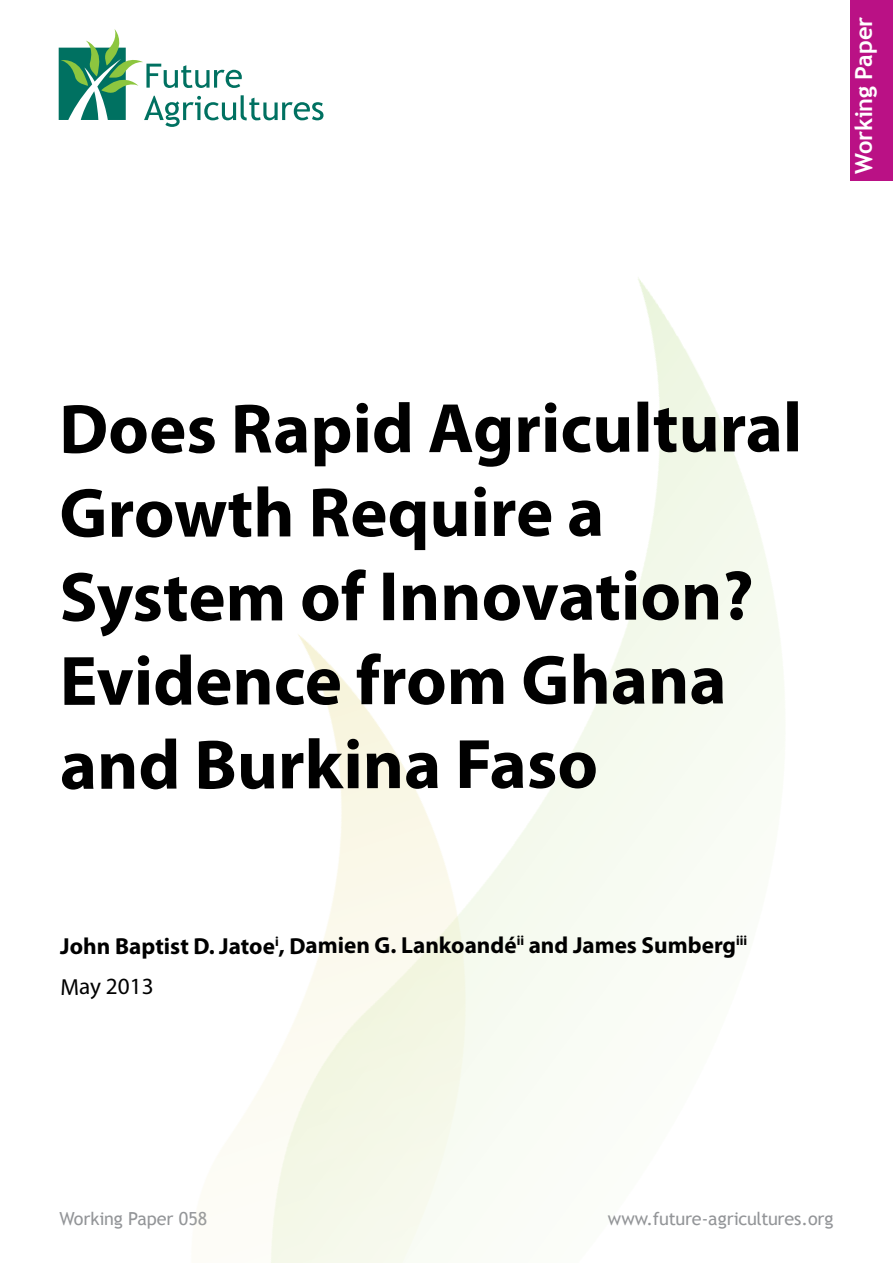
<style>
.page{position:relative;width:893px;height:1263px;background:#fff}
.page>*{position:absolute;margin:0;border:0;box-sizing:border-box;transform-origin:0 0}
.t1{font:700 70.5px/84px "Myriad Pro";letter-spacing:-.005em;color:#000}
.t2{font:700 23.7px "Trebuchet MS";letter-spacing:-.005em;color:#fff}
.t3{font:700 23.25px/41.1px "Myriad Pro";letter-spacing:-.005em;color:#000}
.t4{font:18px "Trebuchet MS";letter-spacing:-.005em;color:#939598}
.s1{font-weight:400}
</style>
<div class="page">
<svg style="left:59px;top:29px;width:264px;height:98px"></svg>
<div style="left:850px;top:0;width:43px;height:180px;background:#ba1185"></div>
<p class="t2" style="left:849px;top:174px;width:158px;rotate:-90deg">Working Paper</p>
<p class="t1" style="left:59px;top:384px;width:745px">Does Rapid Agricultural<br>Growth Require a<br>System of Innovation?<br>Evidence from Ghana and Burkina Faso</p>
<p class="t3" style="left:60px;top:924px;width:689px">John Baptist D. Jatoe<sup>i</sup>, Damien G. Lankoandé<sup>ii</sup> and James Sumberg<sup>iii<br></sup><span class="s1">May 2013</span></p>
<p class="t4" style="left:60px;top:1208px;width:149px">Working Paper 058</p>
<p class="t4" style="left:608px;top:1208px;width:227px">www.future-agricultures.org</p>
</div>
